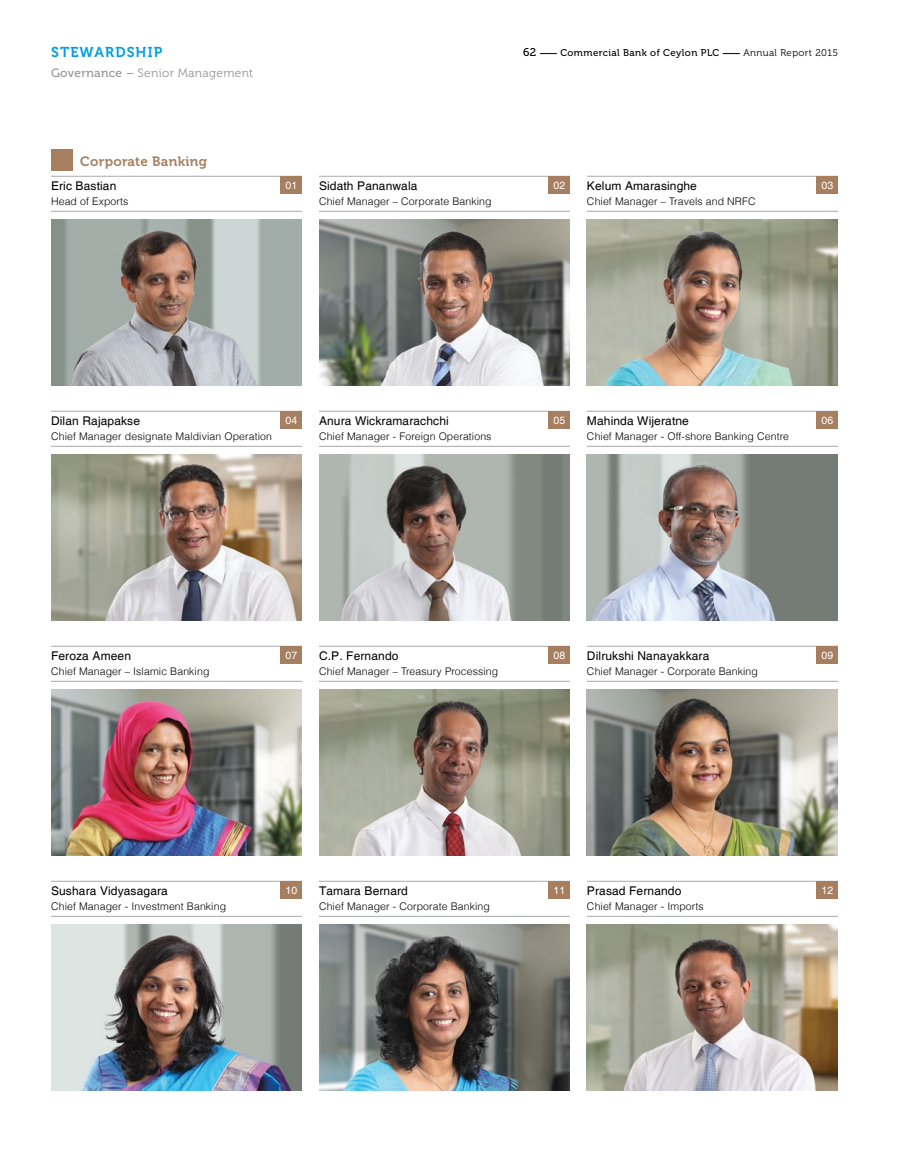
<style>
.page{position:relative;width:923px;height:1170px;background:#fff}
.page>*{position:absolute;margin:0;border:0;box-sizing:border-box;transform-origin:0 0}
.t1{font:14.25px "Museo 700";letter-spacing:.08em;color:#009fe3}
.t2{font:13.5px "Museo 700";letter-spacing:.02em;color:#a67f60}
.t3{font:12px "Helvetica";letter-spacing:.01em;color:#000}
.t4{font:12px "Museo 300";letter-spacing:.025em;color:#939598}
.t5{font:11.25px "Museo 500";color:#000}
.t6{font:300 10.5px "Helvetica";letter-spacing:.01em;color:#000}
.t7{font:10.5px "Helvetica";letter-spacing:.02em;color:#fff}
.t8{font:9.75px "Museo 500";letter-spacing:.04em;color:#000}
.t9{font:9.75px "Museo 300";letter-spacing:.04em;color:#000}
.s1{font-family:"Museo 500"}
</style>
<div class="page">
<svg style="left:540px;top:53px;width:17px;height:1px"></svg>
<svg style="left:723px;top:53px;width:17px;height:1px"></svg>
<div style="left:51px;top:149px;width:21px;height:21px;background:#a67f60"></div>
<hr style="left:51px;top:176px;width:251px;height:1px;background:#a7a9ac">
<hr style="left:319px;top:176px;width:251px;height:1px;background:#a7a9ac">
<hr style="left:587px;top:176px;width:251px;height:1px;background:#a7a9ac">
<hr style="left:51px;top:211px;width:251px;height:1px;background:#a7a9ac">
<hr style="left:319px;top:211px;width:251px;height:1px;background:#a7a9ac">
<hr style="left:587px;top:211px;width:251px;height:1px;background:#a7a9ac">
<hr style="left:51px;top:411px;width:251px;height:1px;background:#a7a9ac">
<hr style="left:319px;top:411px;width:251px;height:1px;background:#a7a9ac">
<hr style="left:587px;top:411px;width:251px;height:1px;background:#a7a9ac">
<hr style="left:51px;top:446px;width:251px;height:1px;background:#a7a9ac">
<hr style="left:319px;top:446px;width:251px;height:1px;background:#a7a9ac">
<hr style="left:587px;top:446px;width:251px;height:1px;background:#a7a9ac">
<hr style="left:51px;top:646px;width:251px;height:1px;background:#a7a9ac">
<hr style="left:319px;top:646px;width:251px;height:1px;background:#a7a9ac">
<hr style="left:587px;top:646px;width:251px;height:1px;background:#a7a9ac">
<hr style="left:51px;top:681px;width:251px;height:1px;background:#a7a9ac">
<hr style="left:319px;top:681px;width:251px;height:1px;background:#a7a9ac">
<hr style="left:587px;top:681px;width:251px;height:1px;background:#a7a9ac">
<hr style="left:51px;top:881px;width:251px;height:1px;background:#a7a9ac">
<hr style="left:319px;top:881px;width:251px;height:1px;background:#a7a9ac">
<hr style="left:587px;top:881px;width:251px;height:1px;background:#a7a9ac">
<hr style="left:51px;top:916px;width:251px;height:1px;background:#a7a9ac">
<hr style="left:319px;top:916px;width:251px;height:1px;background:#a7a9ac">
<hr style="left:587px;top:916px;width:251px;height:1px;background:#a7a9ac">
<div style="left:281px;top:176px;width:21px;height:17px;background:#a67f60"></div>
<div style="left:549px;top:176px;width:21px;height:17px;background:#a67f60"></div>
<div style="left:816px;top:176px;width:22px;height:17px;background:#a67f60"></div>
<img style="left:51px;top:220px;width:251px;height:166px">
<img style="left:319px;top:220px;width:251px;height:166px">
<img style="left:587px;top:220px;width:251px;height:166px">
<div style="left:281px;top:411px;width:21px;height:17px;background:#a67f60"></div>
<div style="left:549px;top:411px;width:21px;height:17px;background:#a67f60"></div>
<div style="left:816px;top:411px;width:22px;height:17px;background:#a67f60"></div>
<img style="left:51px;top:455px;width:251px;height:165px">
<img style="left:319px;top:455px;width:251px;height:165px">
<img style="left:587px;top:455px;width:251px;height:165px">
<div style="left:281px;top:646px;width:21px;height:17px;background:#a67f60"></div>
<div style="left:549px;top:646px;width:21px;height:17px;background:#a67f60"></div>
<div style="left:816px;top:646px;width:22px;height:17px;background:#a67f60"></div>
<img style="left:51px;top:689px;width:251px;height:166px">
<img style="left:319px;top:689px;width:251px;height:166px">
<img style="left:587px;top:689px;width:251px;height:166px">
<div style="left:281px;top:881px;width:21px;height:17px;background:#a67f60"></div>
<div style="left:549px;top:881px;width:21px;height:17px;background:#a67f60"></div>
<div style="left:816px;top:881px;width:22px;height:17px;background:#a67f60"></div>
<img style="left:51px;top:924px;width:251px;height:166px">
<img style="left:319px;top:924px;width:251px;height:166px">
<img style="left:587px;top:924px;width:251px;height:166px">
<h1 class="t1" style="left:51px;top:45px;width:113px">Stewardship</h1>
<p class="t4" style="left:51px;top:66px;width:204px"><span class="s1">Governance –</span> Senior Management</p>
<p class="t5" style="left:523px;top:46px;width:15px">62</p>
<p class="t8" style="left:560px;top:47px;width:160px">Commercial Bank of Ceylon PLC</p>
<p class="t9" style="left:743px;top:48px;width:96px">Annual Report 2015</p>
<p class="t2" style="left:80px;top:154px;width:128px">Corporate Banking</p>
<p class="t3" style="left:51px;top:179px;width:67px">Eric Bastian</p>
<p class="t7" style="left:285px;top:179px;width:13px">01</p>
<p class="t6" style="left:51px;top:193px;width:79px">Head of Exports</p>
<p class="t3" style="left:319px;top:179px;width:100px">Sidath Pananwala</p>
<p class="t7" style="left:553px;top:179px;width:13px">02</p>
<p class="t6" style="left:319px;top:193px;width:174px">Chief Manager – Corporate Banking</p>
<p class="t3" style="left:587px;top:179px;width:111px">Kelum Amarasinghe</p>
<p class="t7" style="left:821px;top:179px;width:13px">03</p>
<p class="t6" style="left:587px;top:193px;width:170px">Chief Manager – Travels and NRFC</p>
<p class="t3" style="left:51px;top:414px;width:91px">Dilan Rajapakse</p>
<p class="t7" style="left:285px;top:414px;width:13px">04</p>
<p class="t6" style="left:51px;top:428px;width:222px">Chief Manager designate Maldivian Operation</p>
<p class="t3" style="left:319px;top:414px;width:131px">Anura Wickramarachchi</p>
<p class="t7" style="left:553px;top:414px;width:13px">05</p>
<p class="t6" style="left:319px;top:428px;width:174px">Chief Manager - Foreign Operations</p>
<p class="t3" style="left:587px;top:414px;width:103px">Mahinda Wijeratne</p>
<p class="t7" style="left:821px;top:414px;width:13px">06</p>
<p class="t6" style="left:587px;top:428px;width:203px">Chief Manager - Off-shore Banking Centre</p>
<p class="t3" style="left:51px;top:649px;width:82px">Feroza Ameen</p>
<p class="t7" style="left:285px;top:649px;width:13px">07</p>
<p class="t6" style="left:51px;top:662px;width:160px">Chief Manager – Islamic Banking</p>
<p class="t3" style="left:319px;top:649px;width:81px">C.P. Fernando</p>
<p class="t7" style="left:553px;top:649px;width:13px">08</p>
<p class="t6" style="left:319px;top:662px;width:181px">Chief Manager – Treasury Processing</p>
<p class="t3" style="left:587px;top:649px;width:124px">Dilrukshi Nanayakkara</p>
<p class="t7" style="left:821px;top:649px;width:13px">09</p>
<p class="t6" style="left:587px;top:662px;width:172px">Chief Manager - Corporate Banking</p>
<p class="t3" style="left:51px;top:884px;width:118px">Sushara Vidyasagara</p>
<p class="t7" style="left:285px;top:884px;width:13px">10</p>
<p class="t6" style="left:51px;top:897px;width:177px">Chief Manager - Investment Banking</p>
<p class="t3" style="left:319px;top:884px;width:90px">Tamara Bernard</p>
<p class="t7" style="left:553px;top:884px;width:13px">11</p>
<p class="t6" style="left:319px;top:897px;width:172px">Chief Manager - Corporate Banking</p>
<p class="t3" style="left:587px;top:884px;width:96px">Prasad Fernando</p>
<p class="t7" style="left:821px;top:884px;width:13px">12</p>
<p class="t6" style="left:587px;top:897px;width:118px">Chief Manager - Imports</p>
</div>
